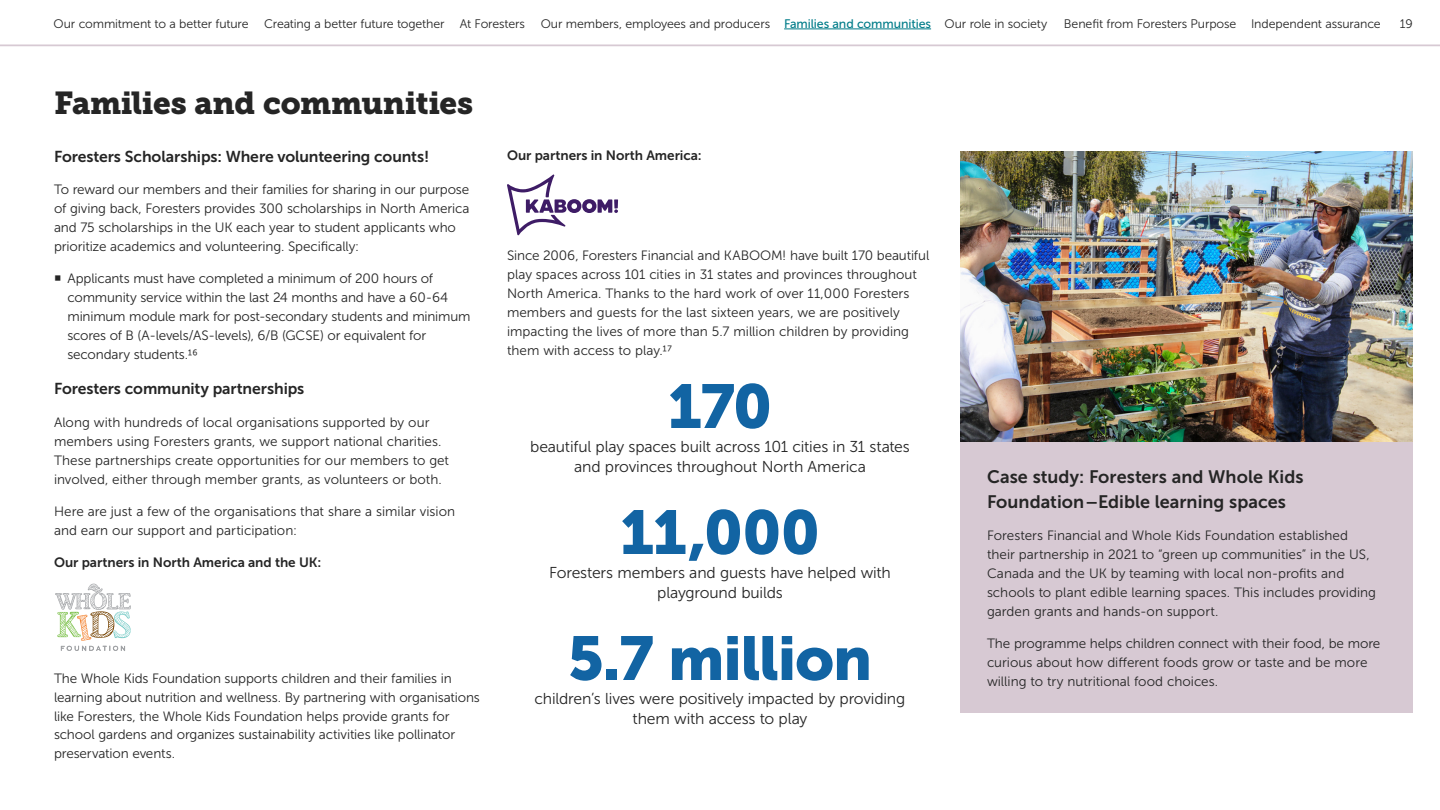
<style>
.page{position:relative;width:1440px;height:810px;background:#fff}
.page>*{position:absolute;margin:0;border:0;box-sizing:border-box;transform-origin:0 0}
.t1{font:61.5px "Museo Sans 900";letter-spacing:-.02em;color:#1264a3}
.t2{font:31.5px "Museo Slab 900";letter-spacing:-.015em;color:#252525}
.t3{font:18px/25.2px "Museo Sans 700";letter-spacing:.005em;color:#252525}
.t4{font:15.75px/19.6px "Museo Sans 300";letter-spacing:-.01em;color:#252525;text-align:center}
.t5{font:15.75px "Museo Sans 700";letter-spacing:-.005em;color:#252525}
.t6{font:13.5px/18.9px "Museo Sans 300";letter-spacing:-.005em;color:#252525}
.t7{font:13.5px "Museo Sans 700";letter-spacing:-.005em;color:#252525}
.t8{font:12.38px "Museo Sans 300";letter-spacing:-.005em;color:#252525}
.s1{font-family:"Museo Sans 500";color:#007c89}
</style>
<div class="page">
<hr style="left:784px;top:29px;width:147px;height:1px;background:#007c89">
<div style="left:0;top:45px;width:1440px;height:1px;border:1px solid #d7c9d3"></div>
<svg style="left:55px;top:583px;width:76px;height:68px"></svg>
<svg style="left:507px;top:175px;width:111px;height:60px"></svg>
<img style="left:960px;top:151px;width:453px;height:291px">
<div style="left:960px;top:442px;width:453px;height:271px;background:#d7c9d3"></div>
<p class="t8" style="left:54px;top:17px;width:473px">Our commitment to a better future Creating a better future together At Foresters</p>
<p class="t8" style="left:541px;top:17px;width:508px">Our members, employees and producers <span class="s1">Families and communities</span> Our role in society</p>
<p class="t8" style="left:1064px;top:17px;width:318px">Benefit from Foresters Purpose Independent assurance</p>
<p class="t8" style="left:1400px;top:17px;width:15px">19</p>
<h2 class="t2" style="left:54px;top:84px;width:421px">Families and communities</h2>
<p class="t5" style="left:54px;top:148px;width:377px">Foresters Scholarships: Where volunteering counts!</p>
<p class="t6" style="left:54px;top:180px;width:417px">To reward our members and their families for sharing in our purpose of giving back, Foresters provides 300 scholarships in North America and 75 scholarships in the UK each year to student applicants who prioritize academics and volunteering. Specifically:</p>
<p class="t6" style="left:68px;top:269px;width:405px;text-indent:-14px">○ Applicants must have completed a minimum of 200 hours of community service within the last 24 months and have a 60-64 minimum module mark for post-secondary students and minimum scores of B (A-levels/AS-levels), 6/B (GCSE) or equivalent for secondary students.16</p>
<p class="t5" style="left:54px;top:380px;width:252px">Foresters community partnerships</p>
<p class="t6" style="left:54px;top:413px;width:397px">Along with hundreds of local organisations supported by our members using Foresters grants, we support national charities.<br>These partnerships create opportunities for our members to get involved, either through member grants, as volunteers or both.</p>
<p class="t6" style="left:54px;top:502px;width:403px">Here are just a few of the organisations that share a similar vision and earn our support and participation:</p>
<p class="t7" style="left:54px;top:555px;width:269px">Our partners in North America and the UK:</p>
<p class="t6" style="left:54px;top:669px;width:427px">The Whole Kids Foundation supports children and their families in learning about nutrition and wellness. By partnering with organisations like Foresters, the Whole Kids Foundation helps provide grants for school gardens and organizes sustainability activities like pollinator preservation events.</p>
<p class="t7" style="left:507px;top:148px;width:196px">Our partners in North America:</p>
<p class="t6" style="left:507px;top:246px;width:424px">Since 2006, Foresters Financial and KABOOM! have built 170 beautiful play spaces across 101 cities in 31 states and provinces throughout North America. Thanks to the hard work of over 11,000 Foresters members and guests for the last sixteen years, we are positively impacting the lives of more than 5.7 million children by providing them with access to play.17</p>
<h1 class="t1" style="left:668px;top:372px;width:106px">170</h1>
<p class="t4" style="left:530px;top:437px;width:381px">beautiful play spaces built across 101 cities in 31 states and provinces throughout North America</p>
<h1 class="t1" style="left:620px;top:498px;width:201px">11,000</h1>
<p class="t4" style="left:549px;top:563px;width:343px">Foresters members and guests have helped with playground builds</p>
<h1 class="t1" style="left:568px;top:624px;width:306px">5.7 million</h1>
<p class="t4" style="left:535px;top:689px;width:372px">children’s lives were positively impacted by providing them with access to play</p>
<h3 class="t3" style="left:987px;top:464px;width:318px">Case study: Foresters and Whole Kids<br>Foundation–Edible learning spaces</h3>
<p class="t6" style="left:987px;top:526px;width:391px">Foresters Financial and Whole Kids Foundation established their partnership in 2021 to “green up communities” in the US, Canada and the UK by teaming with local non-profits and schools to plant edible learning spaces. This includes providing garden grants and hands-on support.</p>
<p class="t6" style="left:987px;top:634px;width:395px">The programme helps children connect with their food, be more curious about how different foods grow or taste and be more willing to try nutritional food choices.</p>
</div>
